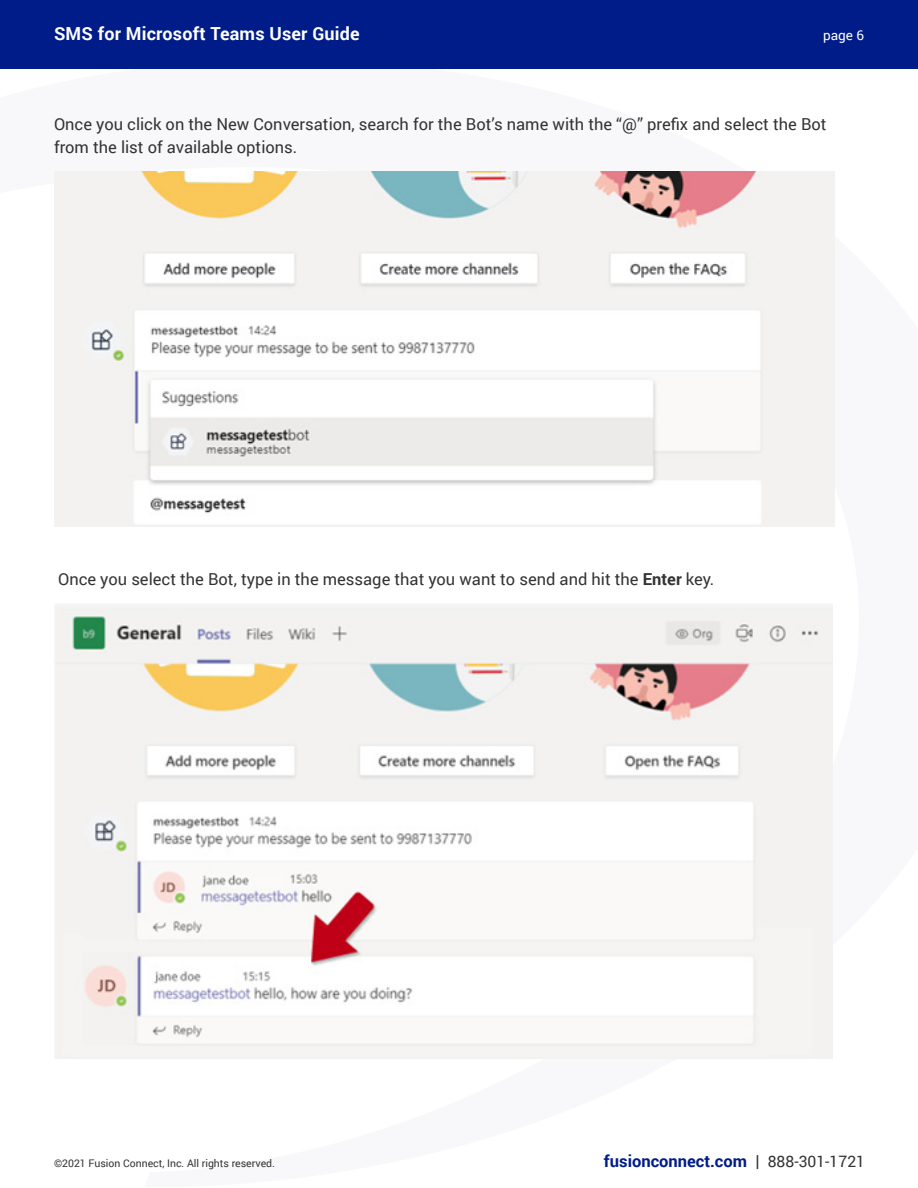
<style>
.page{position:relative;width:918px;height:1188px;background:#fff}
.page>*{position:absolute;margin:0;border:0;box-sizing:border-box;transform-origin:0 0}
.t1{font:700 18px "Roboto";letter-spacing:.01em;color:#fff}
.Body_Copy{font:16.5px/22.5px "Roboto";color:#333}
.t2{font:700 16.5px "Roboto";color:#001c88}
.t3{font:13.5px "Roboto";color:#fff}
.t4{font:10.5px "Roboto";color:#333}
.s1{font-weight:700}
.s2{color:#333}
.s3{font-weight:400;font-size:15.75px;color:#333}
</style>
<div class="page">
<div style="left:0;top:0;width:918px;height:68px;background:#001c88"></div>
<img style="left:54px;top:171px;width:780px;height:355px">
<img style="left:54px;top:604px;width:779px;height:455px">
<p class="t1" style="left:54px;top:21px;width:307px">SMS for Microsoft Teams User Guide</p>
<p class="t3" style="left:823px;top:26px;width:42px">page 6</p>
<p class="Body_Copy" style="left:54px;top:112px;width:774px">Once you click on the New Conversation, search for the Bot’s name with the “@” prefix and select the Bot from the list of available options.</p>
<p class="Body_Copy" style="left:58px;top:567px;width:658px">Once you select the Bot, type in the message that you want to send and hit the <span class="s1">Enter</span> key.</p>
<p class="t4" style="left:54px;top:1156px;width:222px">©2021 Fusion Connect, Inc. All rights reserved.</p>
<p class="t2" style="left:604px;top:1150px;width:263px">fusionconnect.com <span class="s2">|</span> <span class="s3">888-301-1721</span></p>
</div>
